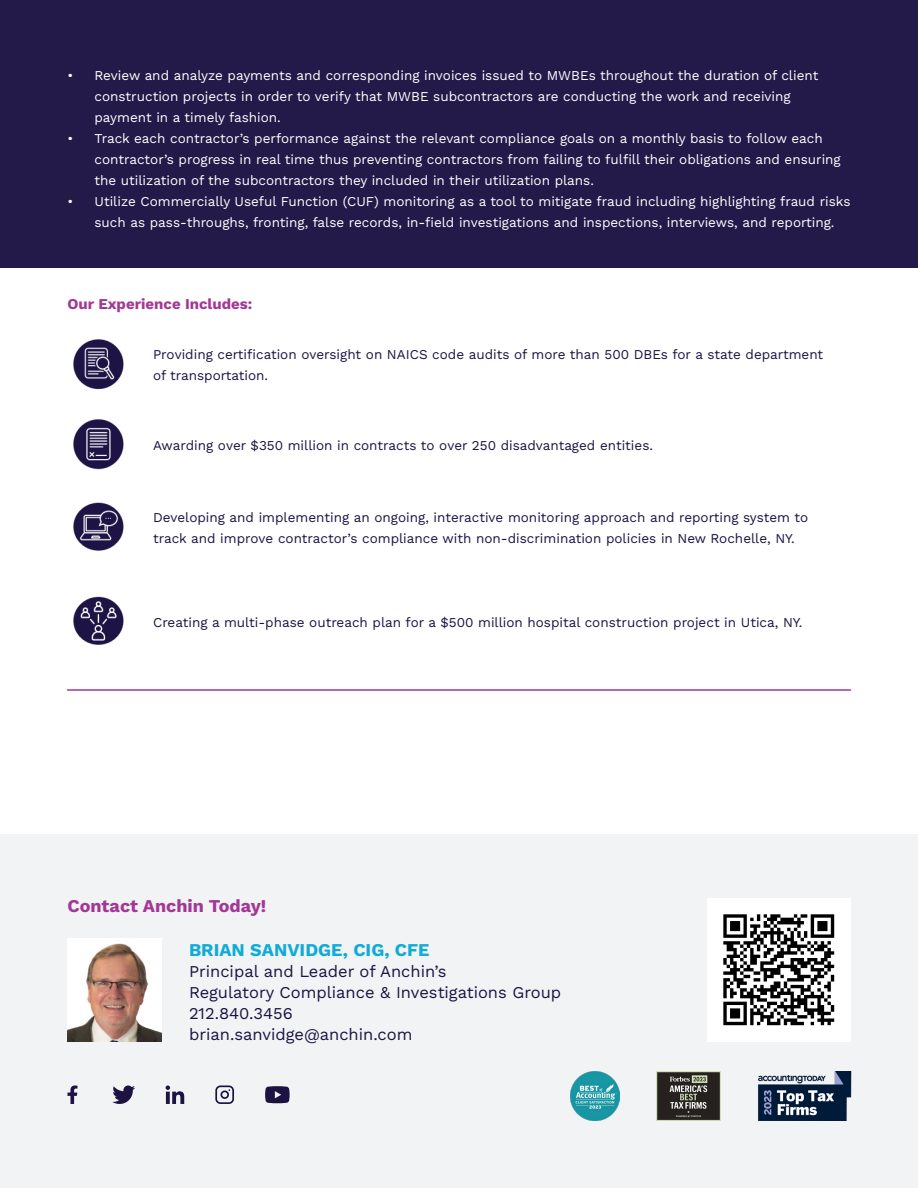
<style>
.page{position:relative;width:918px;height:1188px;background:#fff}
.page>*{position:absolute;margin:0;border:0;box-sizing:border-box;transform-origin:0 0}
.t1{font:18px "Work Sans";color:#10abd7}
.t2{font:18px "Work Sans";color:#a23795}
.t3{font:16.5px "Work Sans";color:#1c1344}
.t4{font:15px "Work Sans";color:#a23795}
.t5{font:13.5px/21px "Work Sans";color:#fff}
.t6{font:13.5px "Work Sans";color:#1c1344}
</style>
<div class="page">
<div style="left:0;top:834px;width:918px;height:354px;background:#f2f3f4"></div>
<svg style="left:166px;top:1085px;width:18px;height:19px"></svg>
<svg style="left:68px;top:1085px;width:9px;height:19px"></svg>
<svg style="left:112px;top:1085px;width:23px;height:19px"></svg>
<svg style="left:265px;top:1086px;width:25px;height:17px"></svg>
<svg style="left:215px;top:1085px;width:19px;height:19px"></svg>
<img style="left:68px;top:939px;width:94px;height:103px">
<img style="left:708px;top:898px;width:142px;height:144px">
<div style="left:0;top:0;width:918px;height:268px;background:#231a49"></div>
<img style="left:73px;top:339px;width:51px;height:306px">
<hr style="left:68px;top:689px;width:782px;height:2px;background:#a23795">
<img style="left:657px;top:1071px;width:64px;height:49px">
<img style="left:758px;top:1071px;width:93px;height:49px">
<img style="left:570px;top:1071px;width:50px;height:49px">
<p class="t5" style="left:94px;top:64px;width:725px;text-indent:-27px">• Review and analyze payments and corresponding invoices issued to MWBEs throughout the duration of client construction projects in order to verify that MWBE subcontractors are conducting the work and receiving payment in a timely fashion.</p>
<p class="t5" style="left:94px;top:127px;width:748px;text-indent:-27px">• Track each contractor’s performance against the relevant compliance goals on a monthly basis to follow each contractor’s progress in real time thus preventing contractors from failing to fulfill their obligations and ensuring the utilization of the subcontractors they included in their utilization plans.</p>
<p class="t5" style="left:94px;top:190px;width:758px;text-indent:-27px">• Utilize Commercially Useful Function (CUF) monitoring as a tool to mitigate fraud including highlighting fraud risks such as pass-throughs, fronting, false records, in-field investigations and inspections, interviews, and reporting.</p>
<p class="t4" style="left:68px;top:293px;width:186px">Our Experience Includes:</p>
<p class="t6" style="left:153px;top:345px;width:672px">Providing certification oversight on NAICS code audits of more than 500 DBEs for a state department</p>
<p class="t6" style="left:153px;top:366px;width:117px">of transportation.</p>
<p class="t6" style="left:153px;top:435px;width:501px">Awarding over $350 million in contracts to over 250 disadvantaged entities.</p>
<p class="t6" style="left:153px;top:507px;width:657px">Developing and implementing an ongoing, interactive monitoring approach and reporting system to</p>
<p class="t6" style="left:153px;top:528px;width:643px">track and improve contractor’s compliance with non-discrimination policies in New Rochelle, NY.</p>
<p class="t6" style="left:153px;top:612px;width:651px">Creating a multi-phase outreach plan for a $500 million hospital construction project in Utica, NY.</p>
<p class="t2" style="left:68px;top:892px;width:200px">Contact Anchin Today!</p>
<p class="t1" style="left:189px;top:937px;width:242px">BRIAN SANVIDGE, CIG, CFE</p>
<p class="t3" style="left:189px;top:959px;width:259px">Principal and Leader of Anchin’s</p>
<p class="t3" style="left:189px;top:980px;width:374px">Regulatory Compliance &amp; Investigations Group</p>
<p class="t3" style="left:189px;top:1001px;width:105px">212.840.3456</p>
<p class="t3" style="left:189px;top:1022px;width:225px">brian.sanvidge@anchin.com</p>
</div>
